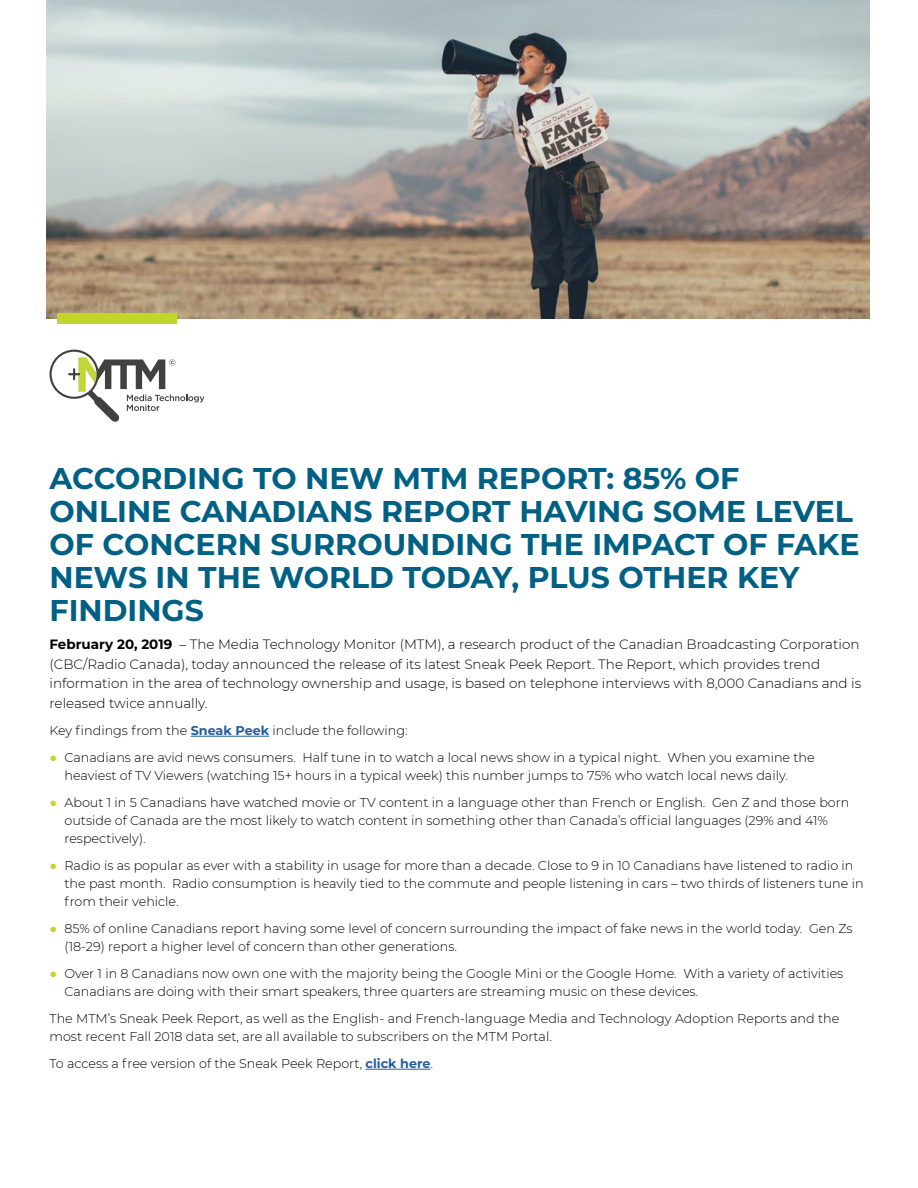
<style>
.page{position:relative;width:918px;height:1188px;background:#fff}
.page>*{position:absolute;margin:0;border:0;box-sizing:border-box;transform-origin:0 0}
.t1{font:700 30px/33px "Montserrat";color:#006084}
.t2{font:300 13.5px/19.5px "Montserrat";color:#000}
.t3{font:300 12.75px/18px "Montserrat";color:#000}
.s1{font-weight:700}
.s2{font-weight:700;color:#215e9e}
.s3{font-family:"Impact";font-weight:400;color:#c1d52f}
</style>
<div class="page">
<img style="left:47px;top:0;width:822px;height:319px">
<div style="left:58px;top:313px;width:119px;height:11px;background:#c1d52f"></div>
<hr style="left:191px;top:736px;width:78px;height:1px;background:#215e9e">
<hr style="left:366px;top:1069px;width:65px;height:1px;background:#215e9e">
<svg style="left:50px;top:350px;width:154px;height:72px"></svg>
<h1 class="t1" style="left:50px;top:460px;width:812px">ACCORDING TO NEW MTM REPORT: 85% OF ONLINE CANADIANS REPORT HAVING SOME LEVEL OF CONCERN SURROUNDING THE IMPACT OF FAKE NEWS IN THE WORLD TODAY, PLUS OTHER KEY FINDINGS</h1>
<p class="t2" style="left:50px;top:634px;width:813px"><span class="s1">February 20, 2019</span> – The Media Technology Monitor (MTM), a research product of the Canadian Broadcasting Corporation (CBC/Radio Canada), today announced the release of its latest Sneak Peek Report. The Report, which provides trend information in the area of technology ownership and usage, is based on telephone interviews with 8,000 Canadians and is released twice annually.</p>
<p class="t3" style="left:50px;top:721px;width:360px">Key findings from the <span class="s2">Sneak Peek</span> include the following:</p>
<p class="t3" style="left:64px;top:748px;width:752px;text-indent:-15px"><span class="s3">●</span> Canadians are avid news consumers. Half tune in to watch a local news show in a typical night. When you examine the heaviest of TV Viewers (watching 15+ hours in a typical week) this number jumps to 75% who watch local news daily.</p>
<p class="t3" style="left:64px;top:793px;width:786px;text-indent:-15px"><span class="s3">●</span> About 1 in 5 Canadians have watched movie or TV content in a language other than French or English. Gen Z and those born outside of Canada are the most likely to watch content in something other than Canada’s official languages (29% and 41% respectively).</p>
<p class="t3" style="left:64px;top:856px;width:801px;text-indent:-15px"><span class="s3">●</span> Radio is as popular as ever with a stability in usage for more than a decade. Close to 9 in 10 Canadians have listened to radio in the past month. Radio consumption is heavily tied to the commute and people listening in cars – two thirds of listeners tune in from their vehicle.</p>
<p class="t3" style="left:64px;top:919px;width:790px;text-indent:-15px"><span class="s3">●</span> 85% of online Canadians report having some level of concern surrounding the impact of fake news in the world today. Gen Zs (18-29) report a higher level of concern than other generations.</p>
<p class="t3" style="left:64px;top:964px;width:780px;text-indent:-15px"><span class="s3">●</span> Over 1 in 8 Canadians now own one with the majority being the Google Mini or the Google Home. With a variety of activities<br>Canadians are doing with their smart speakers, three quarters are streaming music on these devices.</p>
<p class="t3" style="left:50px;top:1009px;width:791px">The MTM’s Sneak Peek Report, as well as the English- and French-language Media and Technology Adoption Reports and the most recent Fall 2018 data set, are all available to subscribers on the MTM Portal.</p>
<p class="t3" style="left:50px;top:1054px;width:385px">To access a free version of the Sneak Peek Report, <span class="s2">click here</span>.</p>
</div>
